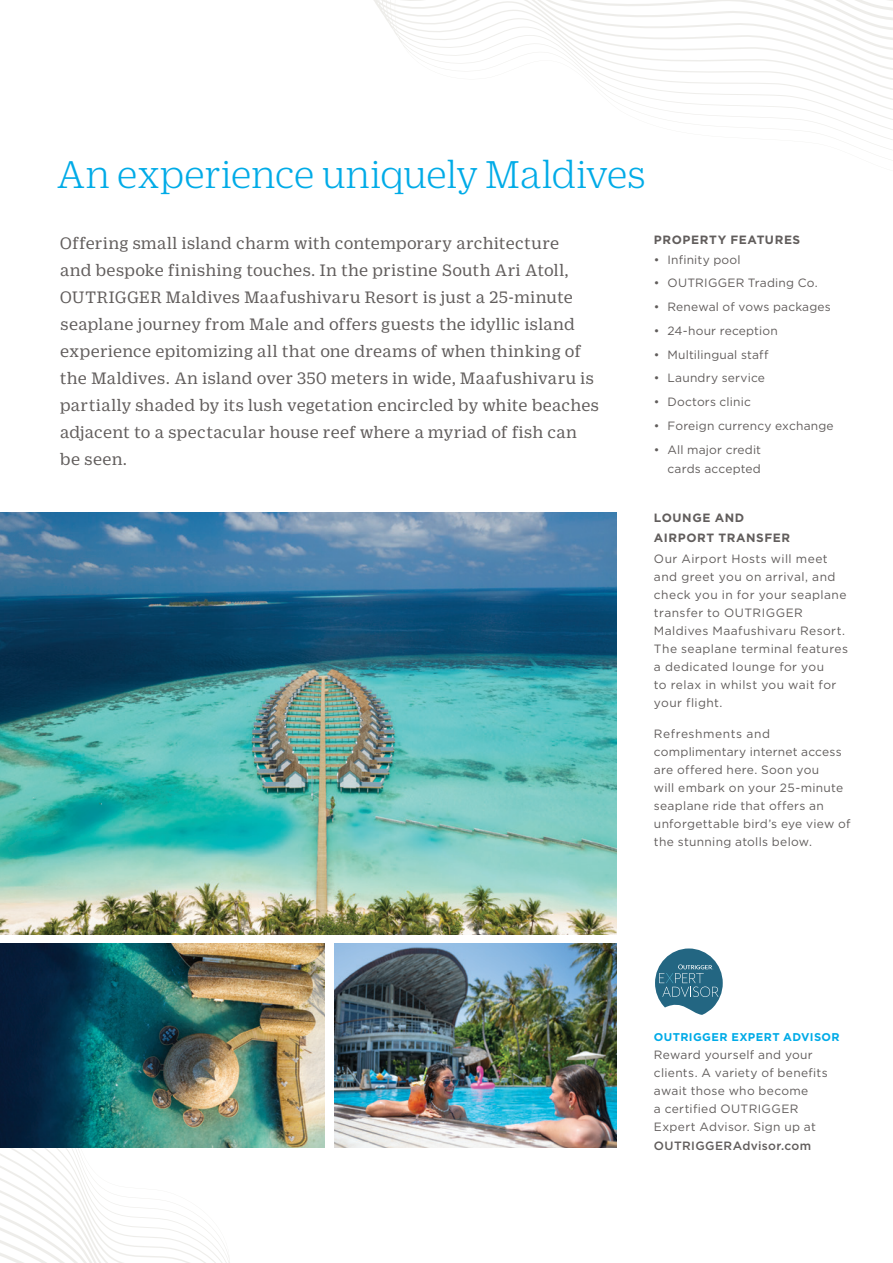
<style>
.page{position:relative;width:893px;height:1263px;background:#fff}
.page>*{position:absolute;margin:0;border:0;box-sizing:border-box;transform-origin:0 0}
.t1{font:300 42px "Duplicate Ionic";color:#00abe7}
.t2{font:18px/27px "Duplicate Ionic";letter-spacing:.02em;color:#615d5c}
.t3{font:12px/18px "Gotham";letter-spacing:.025em;color:#615d5c}
.t4{font:700 12px/19.5px "Gotham";letter-spacing:.05em;color:#615d5c}
.t5{font:500 12px "Gotham";letter-spacing:.03em;color:#615d5c}
.t6{font:700 11.25px "Gotham";letter-spacing:.035em;color:#00abe7}
</style>
<div class="page">
<svg style="left:374px;top:0;width:519px;height:161px"></svg>
<svg style="left:0;top:943px;width:519px;height:320px"></svg>
<img style="left:335px;top:943px;width:282px;height:204px">
<img style="left:0;top:943px;width:324px;height:204px">
<img style="left:0;top:513px;width:617px;height:422px">
<svg style="left:655px;top:948px;width:68px;height:67px"></svg>
<p class="t1" style="left:57px;top:147px;width:590px">An experience uniquely Maldives</p>
<p class="t2" style="left:60px;top:228px;width:541px">Offering small island charm with contemporary architecture<br>and bespoke finishing touches. In the pristine South Ari Atoll, OUTRIGGER Maldives Maafushivaru Resort is just a 25-minute seaplane journey from Male and offers guests the idyllic island experience epitomizing all that one dreams of when thinking of the Maldives. An island over 350 meters in wide, Maafushivaru is partially shaded by its lush vegetation encircled by white beaches adjacent to a spectacular house reef where a myriad of fish can be seen.</p>
<p class="t4" style="left:654px;top:230px;width:148px">PROPERTY FEATURES</p>
<p class="t3" style="left:654px;top:250px;width:88px">• Infinity pool</p>
<p class="t3" style="left:654px;top:274px;width:165px">• OUTRIGGER Trading Co.</p>
<p class="t3" style="left:654px;top:298px;width:178px">• Renewal of vows packages</p>
<p class="t3" style="left:654px;top:321px;width:125px">• 24-hour reception</p>
<p class="t3" style="left:654px;top:345px;width:116px">• Multilingual staff</p>
<p class="t3" style="left:654px;top:369px;width:113px">• Laundry service</p>
<p class="t3" style="left:654px;top:393px;width:98px">• Doctors clinic</p>
<p class="t3" style="left:654px;top:416px;width:181px">• Foreign currency exchange</p>
<p class="t3" style="left:654px;top:439px;width:109px;line-height:19.5px;text-align:right">• All major credit cards accepted</p>
<p class="t4" style="left:654px;top:508px;width:138px">LOUNGE AND<br>AIRPORT TRANSFER</p>
<p class="t3" style="left:654px;top:549px;width:195px">Our Airport Hosts will meet and greet you on arrival, and check you in for your seaplane transfer to OUTRIGGER<br>Maldives Maafushivaru Resort.<br>The seaplane terminal features a dedicated lounge for you<br>to relax in whilst you wait for your flight.</p>
<p class="t3" style="left:654px;top:725px;width:198px">Refreshments and complimentary internet access are offered here. Soon you<br>will embark on your 25-minute seaplane ride that offers an unforgettable bird’s eye view of the stunning atolls below.</p>
<p class="t6" style="left:654px;top:1030px;width:187px">OUTRIGGER EXPERT ADVISOR</p>
<p class="t3" style="left:654px;top:1045px;width:175px">Reward yourself and your clients. A variety of benefits await those who become<br>a certified OUTRIGGER<br>Expert Advisor. Sign up at</p>
<p class="t5" style="left:654px;top:1139px;width:159px">OUTRIGGERAdvisor.com</p>
</div>
